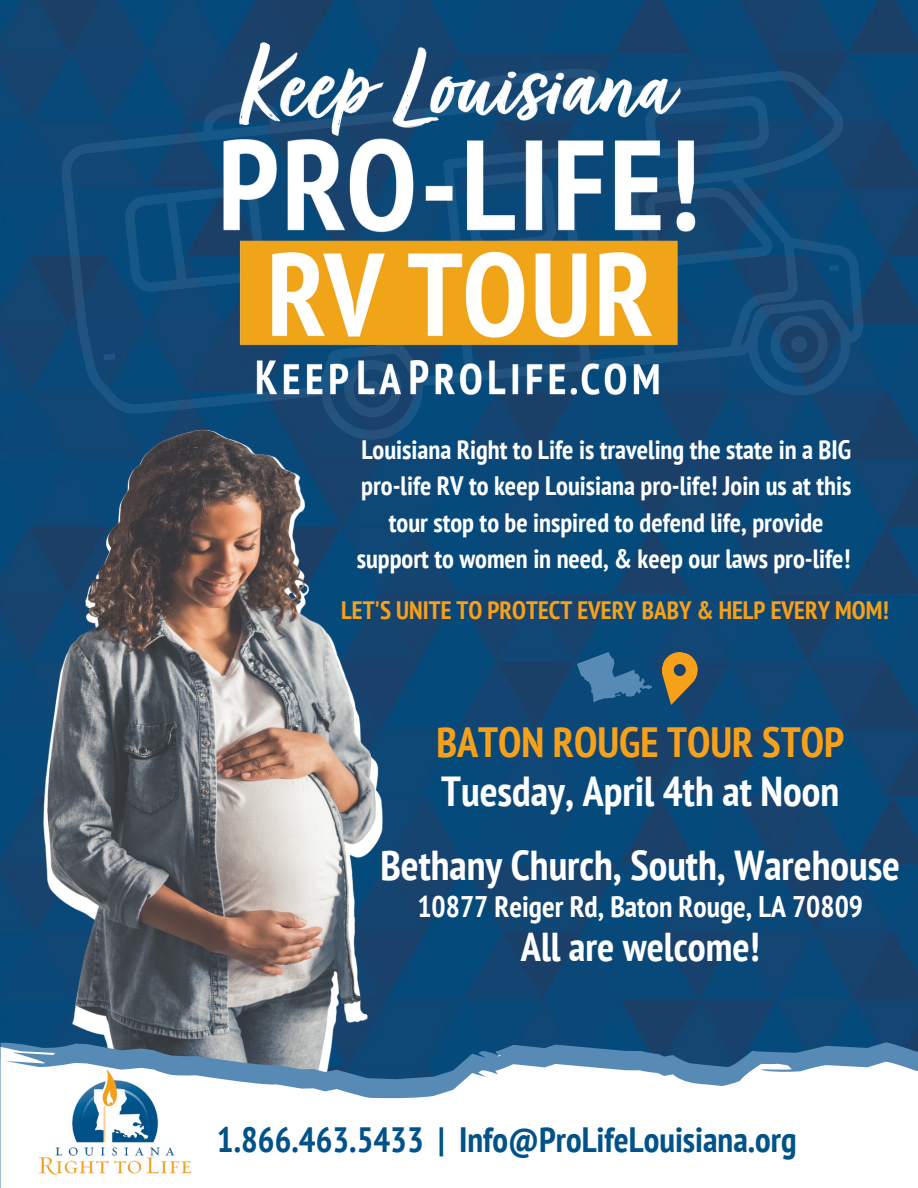
<style>
.page{position:relative;width:918px;height:1188px;background:#fff}
.page>*{position:absolute;margin:0;border:0;box-sizing:border-box;transform-origin:0 0}
.t1{font:700 condensed 42.15px "PT Sans";color:#f7a11a}
.t2{font:700 condensed 41.85px "PT Sans";color:#fefefe}
.t3{font:700 condensed 41.7px "PT Sans";color:#fff}
.t4{font:700 condensed 40.2px "PT Sans";color:#fff}
.t5{font:700 condensed 35.1px "PT Sans";color:#005288}
.t6{font:700 condensed 29.7px "PT Sans";color:#fff}
.t7{font:700 condensed 26.55px/36.3px "PT Sans";color:#fff;text-align:center}
.t8{font:700 condensed 25.2px "PT Sans";color:#f7a11a}
</style>
<div class="page">
<img style="left:0;top:0;width:918px;height:1059px">
<svg style="left:59px;top:65px;width:808px;height:358px;fill:#114877"></svg>
<svg style="left:317px;top:406px;width:111px;height:39px"></svg>
<svg style="left:103px;top:354px;width:12px;height:6px"></svg>
<svg style="left:704px;top:170px;width:151px;height:230px"></svg>
<svg style="left:576px;top:641px;width:126px;height:70px"></svg>
<img style="left:40px;top:426px;width:350px;height:616px">
<img style="left:44px;top:426px;width:338px;height:616px">
<svg style="left:1px;top:1042px;width:917px;height:5px"></svg>
<svg style="left:1px;top:1047px;width:917px;height:127px"></svg>
<img style="left:40px;top:1069px;width:150px;height:106px">
<img style="left:215px;top:36px;width:489px;height:370px">
<p class="t7" style="left:357px;top:431px;width:496px">Louisiana Right to Life is traveling the state in a BIG pro-life RV to keep Louisiana pro-life! Join us at this tour stop to be inspired to defend life, provide support to women in need, &amp; keep our laws pro-life!</p>
<p class="t8" style="left:341px;top:594px;width:549px">LET'S UNITE TO PROTECT EVERY BABY &amp; HELP EVERY MOM!</p>
<h1 class="t1" style="left:436px;top:714px;width:409px">BATON ROUGE TOUR STOP</h1>
<h2 class="t2" style="left:441px;top:763px;width:400px">Tuesday, April 4th at Noon</h2>
<h3 class="t3" style="left:380px;top:837px;width:521px">Bethany Church, South, Warehouse</h3>
<p class="t6" style="left:417px;top:887px;width:447px">10877 Reiger Rd, Baton Rouge, LA 70809</p>
<h3 class="t4" style="left:521px;top:920px;width:240px">All are welcome!</h3>
<h3 class="t5" style="left:217px;top:1116px;width:581px">1.866.463.5433 | Info@ProLifeLouisiana.org</h3>
</div>
